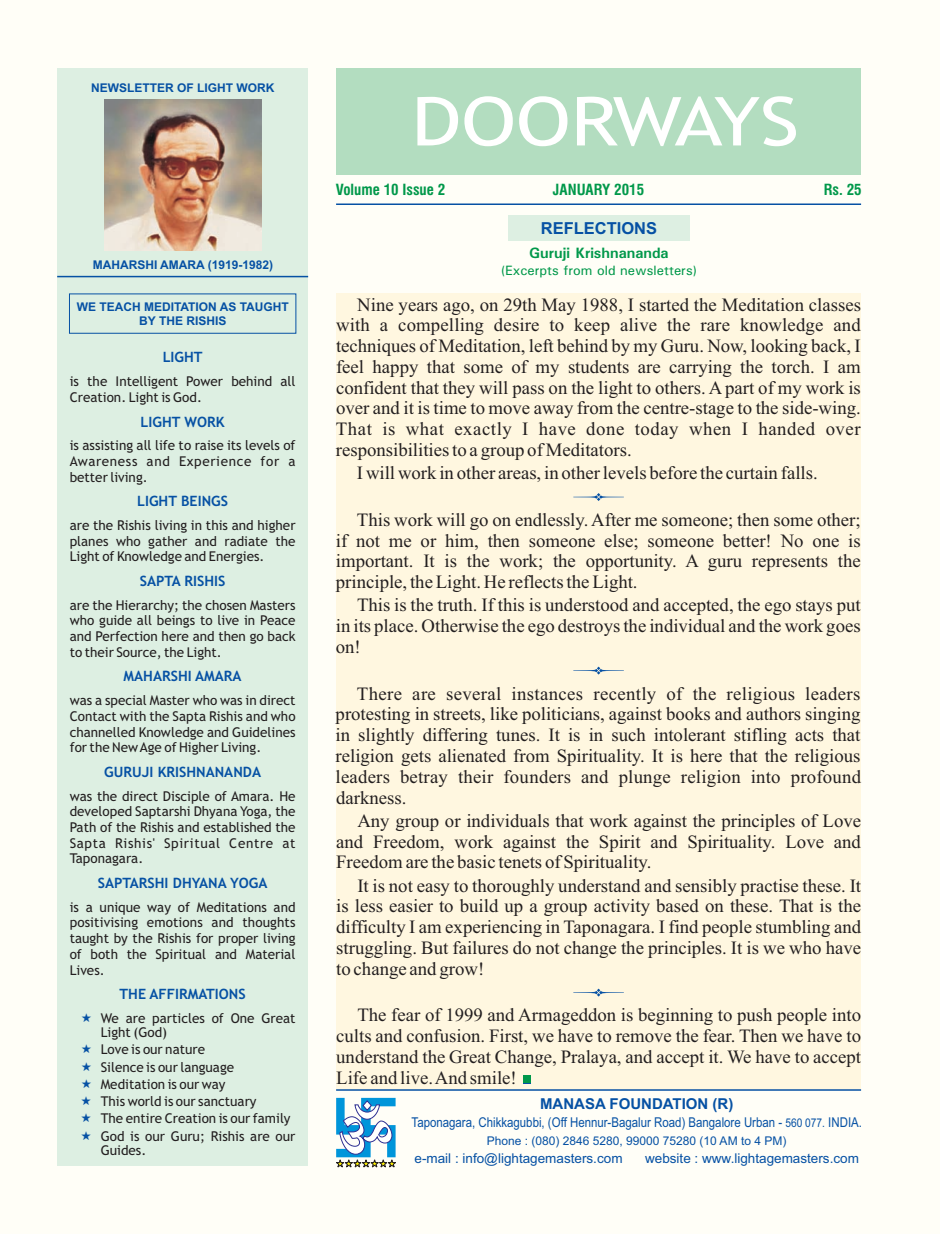
<style>
.page{position:relative;width:940px;height:1234px;background:#fff}
.page>*{position:absolute;margin:0;border:0;box-sizing:border-box;transform-origin:0 0}
.t1{font:67.5px "Trebuchet MS";color:#fff;scale:1.2 1}
.t2{font:18.75px/20.7px "Times New Roman";color:#231f20;text-align:justify}
.t3{font:700 16.5px "Arial";color:#0651a4}
.t4{font:700 condensed 15px "Swiss 721 BT";color:#00984a}
.t5{font:700 15px "Arial";color:#0651a4}
.t6{font:700 15px "Univers";color:#00984a}
.t7{font:700 14.25px "Trebuchet MS";color:#0651a4}
.t8{font:13.5px/15.6px "Trebuchet MS";color:#231f20;text-align:justify}
.t9{font:13.5px "Arial";color:#0651a4;scale:.85 1}
.t10{font:13.5px "Arial";color:#0651a4}
.t11{font:500 13.5px "Univers";color:#00984a}
.t12{font:700 12px/13.4px "Arial";color:#0651a4;text-align:center}
.t13{font:12px "Arial";color:#0651a4}
.s1{font-size:12px}
</style>
<div class="page">
<div style="left:0;top:0;width:940px;height:1233px;background:#fffef7"></div>
<div style="left:336px;top:294px;width:525px;height:795px;background:#fff7e0"></div>
<div style="left:57px;top:68px;width:251px;height:1097px;background:#ddefe2"></div>
<hr style="left:336px;top:203px;width:525px;height:2px;background:#0651a4">
<hr style="left:57px;top:276px;width:251px;height:1px;background:#0651a4">
<div style="left:336px;top:68px;width:525px;height:106px;background:#b3ddc0"></div>
<svg style="left:336px;top:1097px;width:60px;height:70px"></svg>
<hr style="left:336px;top:1088px;width:525px;height:2px;background:#0651a4">
<div style="left:508px;top:216px;width:181px;height:25px;background:#ddefe2"></div>
<img style="left:104px;top:99px;width:157px;height:152px">
<div style="left:524px;top:1076px;width:7px;height:7px;background:#00984a"></div>
<div style="left:523px;top:1075px;width:7px;height:7px;background:#00984a"></div>
<svg style="left:573px;top:493px;width:51px;height:8px"></svg>
<svg style="left:573px;top:666px;width:51px;height:8px"></svg>
<svg style="left:573px;top:988px;width:51px;height:8px"></svg>
<p class="t12" style="left:91px;top:82px;width:185px">NEWSLETTER OF LIGHT WORK</p>
<p class="t12" style="left:93px;top:259px;width:182px">MAHARSHI AMARA (1919-1982)</p>
<p class="t12" style="left:77px;top:301px;width:214px">WE TEACH MEDITATION AS TAUGHT<br>BY THE RISHIS</p>
<p class="t7" style="left:163px;top:352px;width:41px">LIGHT</p>
<p class="t8" style="left:70px;top:375px;width:227px">is the Intelligent Power behind all<br>Creation. Light is God.</p>
<p class="t7" style="left:141px;top:416px;width:86px">LIGHT WORK</p>
<p class="t8" style="left:70px;top:439px;width:227px">is assisting all life to raise its levels of Awareness and Experience for a better living.</p>
<p class="t7" style="left:137px;top:495px;width:92px">LIGHT BEINGS</p>
<p class="t8" style="left:70px;top:518px;width:227px">are the Rishis living in this and higher planes who gather and radiate the Light of Knowledge and Energies.</p>
<p class="t7" style="left:140px;top:575px;width:87px">SAPTA RISHIS</p>
<p class="t8" style="left:70px;top:598px;width:227px">are the Hierarchy; the chosen Masters who guide all beings to live in Peace and Perfection here and then go back to their Source, the Light.</p>
<p class="t7" style="left:124px;top:670px;width:120px">MAHARSHI AMARA</p>
<p class="t8" style="left:70px;top:693px;width:227px">was a special Master who was in direct Contact with the Sapta Rishis and who channelled Knowledge and Guidelines for the New Age of Higher Living.</p>
<p class="t7" style="left:104px;top:766px;width:158px">GURUJI KRISHNANANDA</p>
<p class="t8" style="left:70px;top:789px;width:227px">was the direct Disciple of Amara. He developed Saptarshi Dhyana Yoga, the Path of the Rishis and established the Sapta Rishis' Spiritual Centre at Taponagara.</p>
<p class="t7" style="left:98px;top:877px;width:171px">SAPTARSHI DHYANA YOGA</p>
<p class="t8" style="left:70px;top:900px;width:227px">is a unique way of Meditations and positivising emotions and thoughts taught by the Rishis for proper living of both the Spiritual and Material Lives.</p>
<p class="t7" style="left:119px;top:988px;width:128px">THE AFFIRMATIONS</p>
<p class="t8" style="left:101px;top:1011px;width:196px;line-height:14.1px">We are particles of One Great<br>Light (God)</p>
<p class="t8" style="left:101px;top:1041px;width:196px;line-height:17.2px;text-align:left">Love is our nature<br>Silence is our language<br>Meditation is our way<br>This world is our sanctuary<br>The entire Creation is our family<br>God is our Guru; Rishis are our</p>
<p class="t8" style="left:101px;top:1142px;width:47px">Guides.</p>
<h1 class="t1" style="left:411px;top:96px;width:324px">DOORWAYS</h1>
<p class="t4" style="left:553px;top:183px;width:93px">JANUARY 2015</p>
<p class="t3" style="left:541px;top:222px;width:118px">REFLECTIONS</p>
<p class="t6" style="left:529px;top:247px;width:141px">Guruji Krishnananda</p>
<p class="t11" style="left:501px;top:265px;width:198px">(Excerpts from old newsletters)</p>
<p class="t2" style="left:336px;top:296px;width:526px;text-indent:21px">Nine years ago, on 29th May 1988, I started the Meditation classes with a compelling desire to keep alive the rare knowledge and techniques of Meditation, left behind by my Guru. Now, looking back, I feel happy that some of my students are carrying the torch. I am confident that they will pass on the light to others. A part of my work is over and it is time to move away from the centre-stage to the side-wing.<br>That is what exactly I have done today when I handed over responsibilities to a group of Meditators.</p>
<p class="t2" style="left:357px;top:464px;width:462px">I will work in other areas, in other levels before the curtain falls.</p>
<p class="t2" style="left:336px;top:511px;width:526px;text-indent:21px">This work will go on endlessly. After me someone; then some other; if not me or him, then someone else; someone better! No one is important. It is the work; the opportunity. A guru represents the principle, the Light. He reflects the Light.</p>
<p class="t2" style="left:336px;top:596px;width:526px;text-indent:21px">This is the truth. If this is understood and accepted, the ego stays put in its place. Otherwise the ego destroys the individual and the work goes on!</p>
<p class="t2" style="left:335px;top:684px;width:527px;text-indent:21px">There are several instances recently of the religious leaders protesting in streets, like politicians, against books and authors singing in slightly differing tunes. It is in such intolerant stifling acts that religion gets alienated from Spirituality. It is here that the religious leaders betray their founders and plunge religion into profound darkness.</p>
<p class="t2" style="left:336px;top:811px;width:526px;text-indent:21px">Any group or individuals that work against the principles of Love and Freedom, work against the Spirit and Spirituality. Love and Freedom are the basic tenets of Spirituality.</p>
<p class="t2" style="left:336px;top:876px;width:526px;text-indent:21px">It is not easy to thoroughly understand and sensibly practise these. It is less easier to build up a group activity based on these. That is the difficulty I am experiencing in Taponagara. I find people stumbling and struggling. But failures do not change the principles. It is we who have to change and grow!</p>
<p class="t2" style="left:336px;top:1006px;width:526px;text-indent:21px">The fear of 1999 and Armageddon is beginning to push people into cults and confusion. First, we have to remove the fear. Then we have to understand the Great Change, Pralaya, and accept it. We have to accept Life and live. And smile!</p>
<p class="t4" style="left:824px;top:183px;width:39px">Rs. 25</p>
<p class="t4" style="left:336px;top:183px;width:111px">Volume 10 Issue 2</p>
<p class="t5" style="left:540px;top:1097px;width:195px">MANASA FOUNDATION (R)</p>
<p class="t9" style="left:411px;top:1117px;width:531px">Taponagara, Chikkagubbi, (Off Hennur-Bagalur Road) Bangalore Urban - <span class="s1">560 077.</span> INDIA.</p>
<p class="t13" style="left:487px;top:1136px;width:301px">Phone : (080) 2846 5280, 99000 75280 (10 AM to 4 PM)</p>
<p class="t10" style="left:414px;top:1152px;width:210px">e-mail : info@lightagemasters.com</p>
<p class="t10" style="left:645px;top:1152px;width:215px">website : www.lightagemasters.com</p>
</div>
